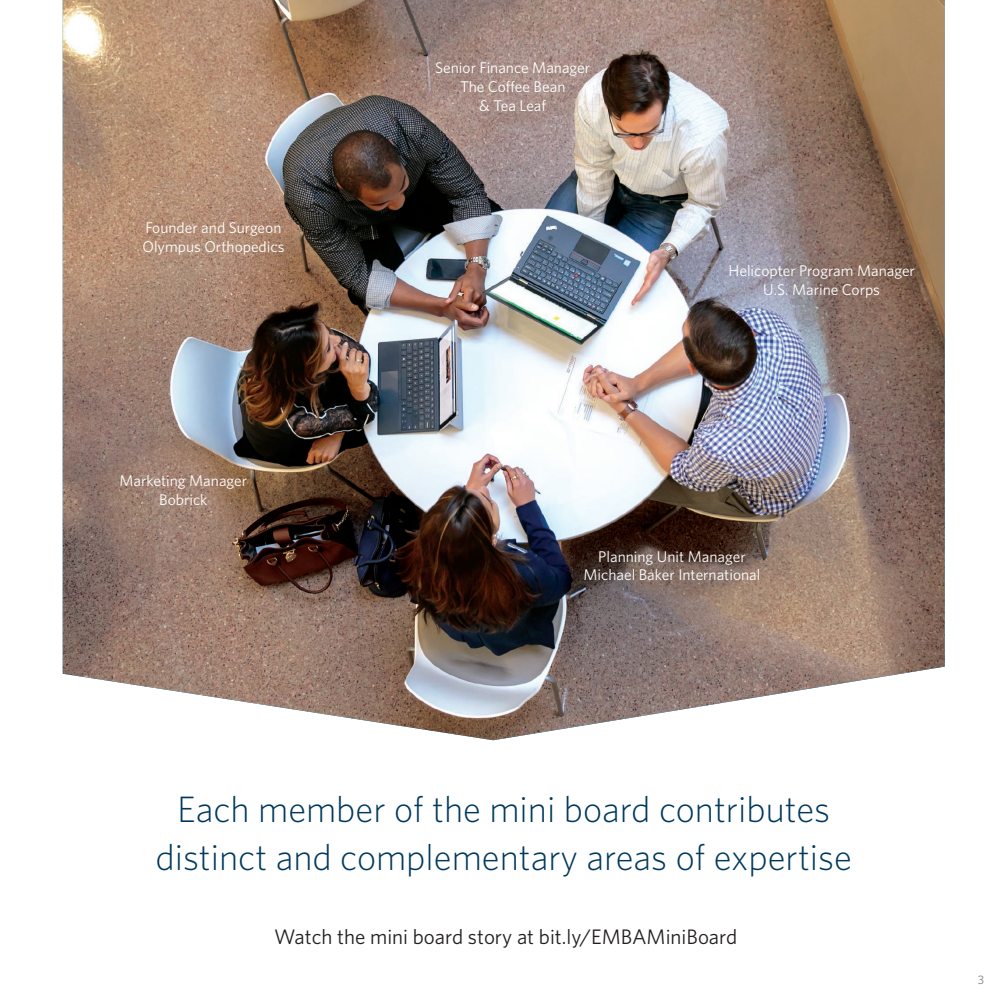
<style>
.page{position:relative;width:1008px;height:1008px;background:#fff}
.page>*{position:absolute;margin:0;border:0;box-sizing:border-box;transform-origin:0 0}
.t1{font:300 36.75px/47.2px "Whitney";color:#00395c;text-align:center}
.t2{font:21px "Whitney";color:#231f20}
.t3{font:15.58px/18.6px "Whitney";color:#fff;text-align:center}
.t4{font:12.25px "Whitney";color:#808285}
</style>
<div class="page">
<img style="left:63px;top:0;width:882px;height:740px">
<p class="t3" style="left:142px;top:218px;width:144px;text-align:left">Founder and Surgeon<br>Olympus Orthopedics</p>
<p class="t3" style="left:120px;top:471px;width:129px">Marketing Manager<br>Bobrick</p>
<p class="t3" style="left:435px;top:58px;width:156px">Senior Finance Manager<br>The Coffee Bean<br>&amp; Tea Leaf</p>
<p class="t3" style="left:728px;top:261px;width:188px">Helicopter Program Manager<br>U.S. Marine Corps</p>
<p class="t3" style="left:584px;top:547px;width:178px">Planning Unit Manager<br>Michael Baker International</p>
<h1 class="t1" style="left:155px;top:785px;width:698px">Each member of the mini board contributes distinct and complementary areas of expertise</h1>
<h2 class="t2" style="left:274px;top:923px;width:465px">Watch the mini board story at bit.ly/EMBAMiniBoard</h2>
<p class="t4" style="left:978px;top:972px;width:8px">3</p>
</div>
